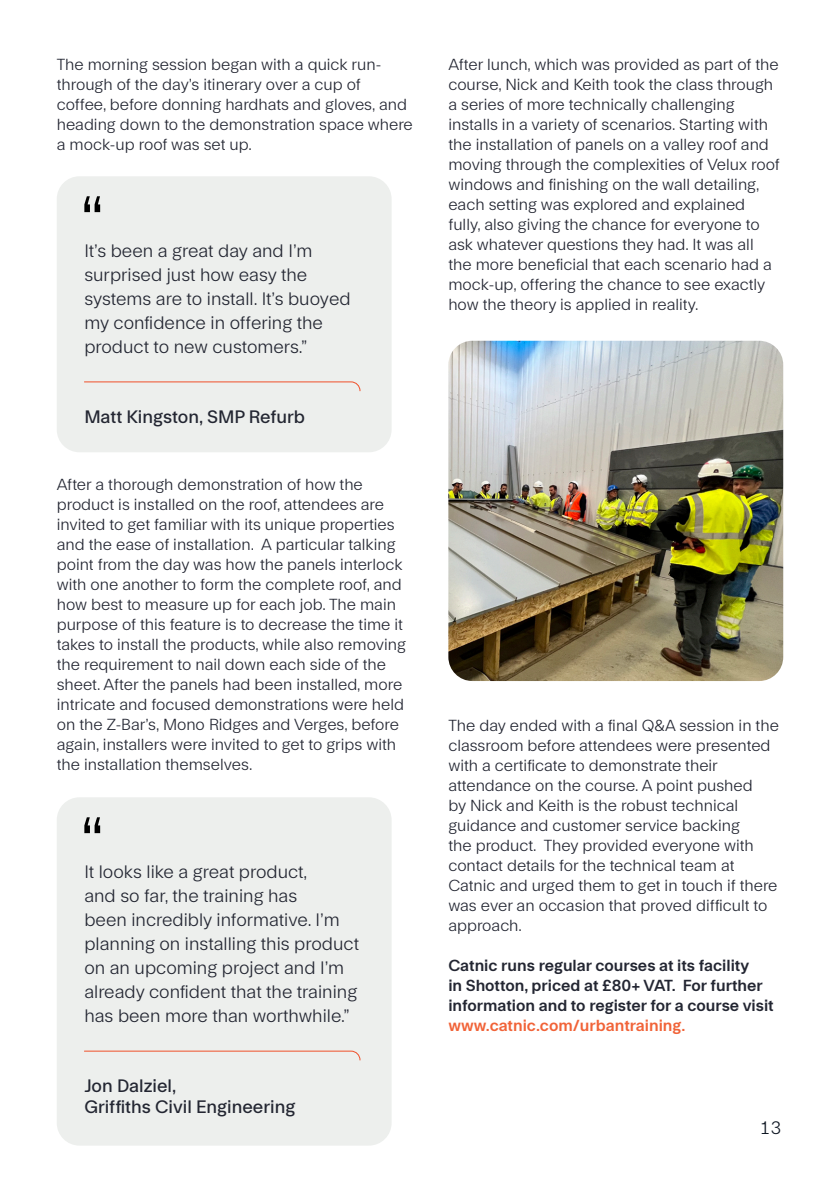
<style>
.page{position:relative;width:840px;height:1191px;background:#fff}
.page>*{position:absolute;margin:0;border:0;box-sizing:border-box;transform-origin:0 0}
.t1{font:300 18px/24px "FT System Grotesk";color:#232632}
.Author{font:500 18px/21.6px "FT System Grotesk";color:#232632}
.Numbers{font:300 18px "FT System Mono";color:#0f1723}
.Body{font:300 16px/20px "FT System Grotesk";color:#232632}
.Body-2{font:600 16px/20px "FT System Grotesk";color:#232632}
.s1{color:#f16338}
</style>
<div class="page">
<img style="left:448px;top:341px;width:334px;height:340px">
<div style="left:57px;top:797px;width:334px;height:348px;background:#edefed;border-radius:23px"></div>
<svg style="left:84px;top:1050px;width:276px;height:10px"></svg>
<svg style="left:84px;top:817px;width:16px;height:16px"></svg>
<div style="left:57px;top:176px;width:334px;height:276px;background:#edefed;border-radius:23px"></div>
<svg style="left:84px;top:381px;width:276px;height:10px"></svg>
<svg style="left:84px;top:196px;width:16px;height:16px"></svg>
<p class="Body" style="left:57px;top:53px;width:357px">The morning session began with a quick run&shy;through of the day’s itinerary over a cup of coffee, before donning hardhats and gloves, and heading down to the demonstration space where a mock-up roof was set up.</p>
<p class="t1" style="left:84px;top:237px;width:267px">It’s been a great day and I’m surprised just how easy the systems are to install. It’s buoyed my confidence in offering the product to new customers.”</p>
<p class="Author" style="left:84px;top:404px;width:222px">Matt Kingston, SMP Refurb</p>
<p class="Body" style="left:57px;top:473px;width:350px">After a thorough demonstration of how the product is installed on the roof, attendees are invited to get familiar with its unique properties and the ease of installation. A particular talking point from the day was how the panels interlock with one another to form the complete roof, and how best to measure up for each job. The main purpose of this feature is to decrease the time it takes to install the products, while also removing the requirement to nail down each side of the sheet. After the panels had been installed, more intricate and focused demonstrations were held on the Z-Bar’s, Mono Ridges and Verges, before again, installers were invited to get to grips with the installation themselves.</p>
<p class="t1" style="left:84px;top:858px;width:276px">It looks like a great product,<br>and so far, the training has<br>been incredibly informative. I’m planning on installing this product on an upcoming project and I’m already confident that the training has been more than worthwhile.”</p>
<p class="Author" style="left:84px;top:1073px;width:212px">Jon Dalziel,<br>Griffiths Civil Engineering</p>
<p class="Body" style="left:448px;top:53px;width:333px">After lunch, which was provided as part of the course, Nick and Keith took the class through a series of more technically challenging installs in a variety of scenarios. Starting with the installation of panels on a valley roof and moving through the complexities of Velux roof windows and finishing on the wall detailing, each setting was explored and explained fully, also giving the chance for everyone to ask whatever questions they had. It was all the more beneficial that each scenario had a mock-up, offering the chance to see exactly how the theory is applied in reality.</p>
<p class="Body" style="left:448px;top:714px;width:332px">The day ended with a final Q&amp;A session in the classroom before attendees were presented with a certificate to demonstrate their attendance on the course. A point pushed<br>by Nick and Keith is the robust technical guidance and customer service backing<br>the product. They provided everyone with contact details for the technical team at Catnic and urged them to get in touch if there was ever an occasion that proved difficult to approach.</p>
<p class="Body-2" style="left:448px;top:954px;width:327px">Catnic runs regular courses at its facility<br>in Shotton, priced at £80+ VAT. For further information and to register for a course visit <span class="s1">www.catnic.com/urbantraining.</span></p>
<p class="Numbers" style="left:759px;top:1114px;width:24px">13</p>
</div>
